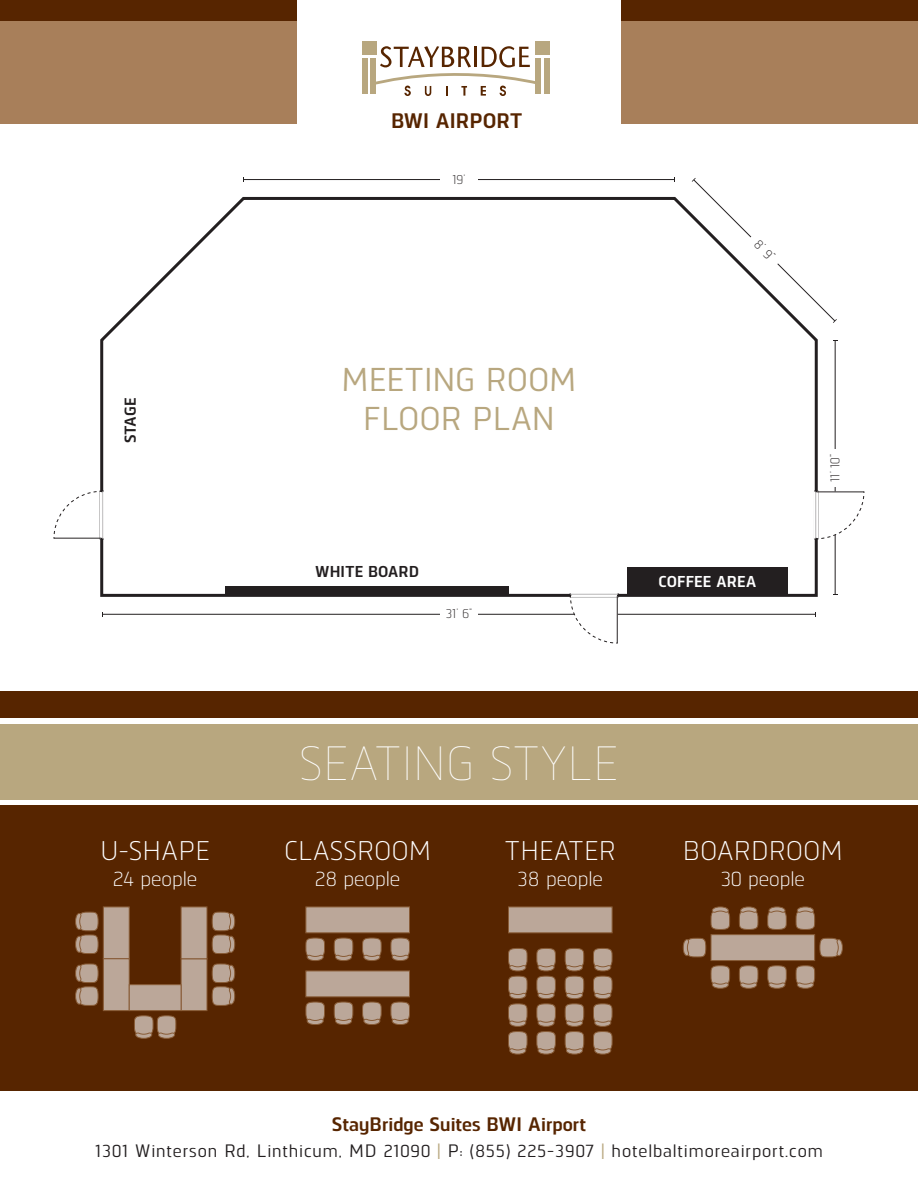
<style>
.page{position:relative;width:918px;height:1188px;background:#fff}
.page>*{position:absolute;margin:0;border:0;box-sizing:border-box;transform-origin:0 0}
.t1{font:300 48px "Norpeth";color:#fff}
.t2{font:500 33px/39.6px "Norpeth";color:#b8a77f;text-align:center}
.t3{font:27px "Norpeth";color:#fff}
.t4{font:21px "Norpeth";color:#fff}
.t5{font:700 21px "Norpeth";color:#572500}
.t6{font:700 19.5px "Norpeth";color:#572500}
.t7{font:500 18px "Norpeth";letter-spacing:.05em;color:#231f20}
.t8{font:700 15.75px "Norpeth";color:#231f20}
.t9{font:700 15.75px "Norpeth";color:#fff}
.t10{font:13.2px "Norpeth";color:#231f20}
.s1{color:#b8a77f}
</style>
<div class="page">
<div style="left:0;top:0;width:918px;height:22px;background:#572500"></div>
<div style="left:0;top:22px;width:918px;height:102px;background:#a87f5a"></div>
<svg style="left:99px;top:196px;width:720px;height:402px"></svg>
<hr style="left:835px;top:341px;width:1px;height:254px;background:#231f20">
<div style="left:830px;top:449px;width:11px;height:38px;background:#fff"></div>
<svg style="left:692px;top:178px;width:145px;height:145px"></svg>
<hr style="left:244px;top:179px;width:430px;height:1px;background:#231f20">
<div style="left:440px;top:174px;width:38px;height:11px;background:#fff"></div>
<hr style="left:102px;top:614px;width:714px;height:1px;background:#231f20">
<div style="left:440px;top:609px;width:38px;height:11px;background:#fff"></div>
<div style="left:627px;top:567px;width:161px;height:28px;background:#231f20"></div>
<div style="left:225px;top:586px;width:284px;height:9px;background:#231f20"></div>
<hr style="left:814px;top:491px;width:1px;height:48px;background:#fff">
<svg style="left:816px;top:491px;width:49px;height:48px"></svg>
<hr style="left:102px;top:491px;width:2px;height:48px;background:#fff">
<svg style="left:54px;top:491px;width:48px;height:48px"></svg>
<div style="left:570px;top:593px;width:49px;height:5px;border:2px solid #231f20"></div>
<hr style="left:570px;top:593px;width:48px;height:2px;background:#fff">
<svg style="left:570px;top:595px;width:48px;height:49px"></svg>
<div style="left:297px;top:0;width:324px;height:130px;background:#fff"></div>
<div style="left:371px;top:58px;width:5px;height:35px;background:#b8a77f"></div>
<div style="left:362px;top:58px;width:6px;height:35px;background:#b8a77f"></div>
<div style="left:362px;top:42px;width:14px;height:13px;background:#b8a77f"></div>
<div style="left:544px;top:58px;width:6px;height:35px;background:#b8a77f"></div>
<div style="left:535px;top:42px;width:15px;height:13px;background:#b8a77f"></div>
<svg style="left:373px;top:46px;width:168px;height:50px"></svg>
<div style="left:0;top:691px;width:918px;height:400px;background:#572500"></div>
<div style="left:0;top:719px;width:918px;height:86px;background:#fff"></div>
<div style="left:0;top:724px;width:918px;height:76px;background:#b8a77f"></div>
<svg style="left:75px;top:911px;width:24px;height:43px"></svg>
<div style="left:103px;top:907px;width:27px;height:52px;background:#bba799;border:1px solid #a87f5a"></div>
<svg style="left:75px;top:963px;width:24px;height:43px"></svg>
<div style="left:103px;top:958px;width:27px;height:53px;background:#bba799;border:1px solid #a87f5a"></div>
<svg style="left:211px;top:963px;width:24px;height:43px"></svg>
<div style="left:181px;top:958px;width:26px;height:53px;background:#bba799;border:1px solid #a87f5a"></div>
<svg style="left:211px;top:911px;width:24px;height:43px"></svg>
<div style="left:181px;top:907px;width:26px;height:52px;background:#bba799;border:1px solid #a87f5a"></div>
<svg style="left:134px;top:1015px;width:43px;height:24px"></svg>
<div style="left:129px;top:984px;width:52px;height:27px;background:#bba799;border:1px solid #a87f5a"></div>
<svg style="left:536px;top:948px;width:20px;height:106px"></svg>
<svg style="left:564px;top:948px;width:21px;height:106px"></svg>
<svg style="left:593px;top:948px;width:19px;height:106px"></svg>
<svg style="left:508px;top:948px;width:20px;height:106px"></svg>
<div style="left:508px;top:907px;width:104px;height:26px;background:#bba799;border:1px solid #a87f5a"></div>
<svg style="left:333px;top:937px;width:21px;height:24px"></svg>
<svg style="left:362px;top:937px;width:20px;height:24px"></svg>
<svg style="left:390px;top:937px;width:20px;height:24px"></svg>
<svg style="left:306px;top:937px;width:19px;height:24px"></svg>
<div style="left:306px;top:907px;width:104px;height:26px;background:#bba799;border:1px solid #a87f5a"></div>
<svg style="left:333px;top:1001px;width:21px;height:24px"></svg>
<svg style="left:362px;top:1001px;width:20px;height:24px"></svg>
<svg style="left:390px;top:1001px;width:20px;height:24px"></svg>
<svg style="left:306px;top:1001px;width:19px;height:24px"></svg>
<div style="left:306px;top:971px;width:104px;height:26px;background:#bba799;border:1px solid #a87f5a"></div>
<svg style="left:739px;top:965px;width:20px;height:24px"></svg>
<svg style="left:767px;top:965px;width:20px;height:24px"></svg>
<svg style="left:795px;top:965px;width:20px;height:24px"></svg>
<svg style="left:710px;top:965px;width:20px;height:24px"></svg>
<svg style="left:767px;top:907px;width:20px;height:23px"></svg>
<svg style="left:739px;top:907px;width:20px;height:23px"></svg>
<svg style="left:710px;top:907px;width:20px;height:23px"></svg>
<svg style="left:683px;top:937px;width:24px;height:21px"></svg>
<svg style="left:819px;top:937px;width:24px;height:21px"></svg>
<svg style="left:795px;top:907px;width:20px;height:23px"></svg>
<div style="left:711px;top:934px;width:104px;height:27px;background:#bba799;border:1px solid #a87f5a"></div>
<p class="t5" style="left:391px;top:105px;width:133px">BWI AIRPORT</p>
<p class="t8" style="left:119px;top:443px;width:47px;rotate:-90deg">STAGE</p>
<h3 class="t3" style="left:100px;top:833px;width:111px">U-SHAPE</h3>
<p class="t4" style="left:113px;top:865px;width:86px">24 people</p>
<p class="t10" style="left:453px;top:170px;width:15px">19’</p>
<h2 class="t2" style="left:341px;top:357px;width:237px">MEETING ROOM<br>FLOOR PLAN</h2>
<p class="t8" style="left:315px;top:560px;width:105px">WHITE BOARD</p>
<p class="t10" style="left:446px;top:605px;width:28px">31’ 6”</p>
<p class="t10" style="left:763px;top:236px;width:25px;rotate:45deg">8’ 9”</p>
<p class="t9" style="left:658px;top:570px;width:100px">COFFEE AREA</p>
<p class="t10" style="left:826px;top:482px;width:29px;rotate:-90deg">11’ 10”</p>
<h1 class="t1" style="left:299px;top:732px;width:321px">SEATING STYLE</h1>
<h3 class="t3" style="left:284px;top:833px;width:148px">CLASSROOM</h3>
<p class="t4" style="left:315px;top:865px;width:87px">28 people</p>
<h3 class="t3" style="left:505px;top:833px;width:113px">THEATER</h3>
<p class="t4" style="left:518px;top:865px;width:87px">38 people</p>
<h3 class="t3" style="left:683px;top:833px;width:161px">BOARDROOM</h3>
<p class="t4" style="left:721px;top:865px;width:86px">30 people</p>
<p class="t6" style="left:332px;top:1110px;width:256px">StayBridge Suites BWI Airport</p>
<p class="t7" style="left:95px;top:1138px;width:729px">1301 Winterson Rd, Linthicum, MD 21090 <span class="s1">|</span> P: (855) 225-3907 <span class="s1">|</span> hotelbaltimoreairport.com</p>
</div>
